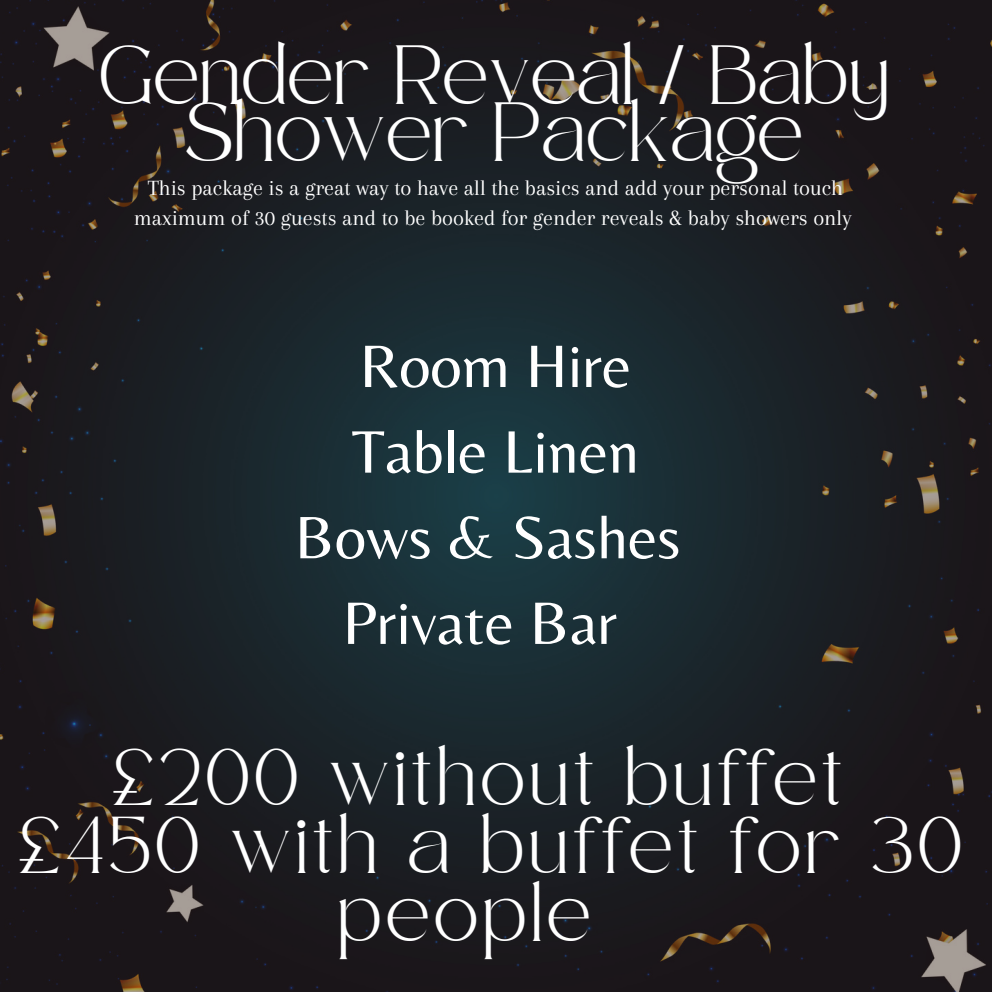
<style>
.page{position:relative;width:992px;height:992px;background:#fff}
.page>*{position:absolute;margin:0;border:0;box-sizing:border-box;transform-origin:0 0}
.t1{font:62.25px "Belleza";color:#fff}
.t2{font:41px/57.2px "Safira March";letter-spacing:.04em;color:#fff;text-align:center}
.t3{font:39.5px/68px "Safira March";letter-spacing:.135em;color:#fff}
.t4{font:22.5px "Arapey";color:#fff}
</style>
<div class="page">
<img style="left:0;top:0;width:992px;height:992px">
<p class="t2" style="left:100px;top:61px;width:789px">Gender Reveal / Baby<br>Shower Package</p>
<p class="t4" style="left:148px;top:176px;width:697px">This package is a great way to have all the basics and add your personal touch</p>
<p class="t4" style="left:134px;top:206px;width:719px">maximum of 30 guests and to be booked for gender reveals &amp; baby showers only</p>
<p class="t1" style="left:360px;top:329px;width:273px">Room Hire</p>
<p class="t1" style="left:351px;top:415px;width:289px">Table Linen</p>
<p class="t1" style="left:295px;top:500px;width:387px">Bows &amp; Sashes</p>
<p class="t1" style="left:342px;top:586px;width:276px">Private Bar</p>
<p class="t3" style="left:113px;top:757px;width:731px">£200 without buffet</p>
<p class="t3" style="left:338px;top:825px;width:625px;text-indent:-320px">£450 with a buffet for 30 people</p>
</div>
